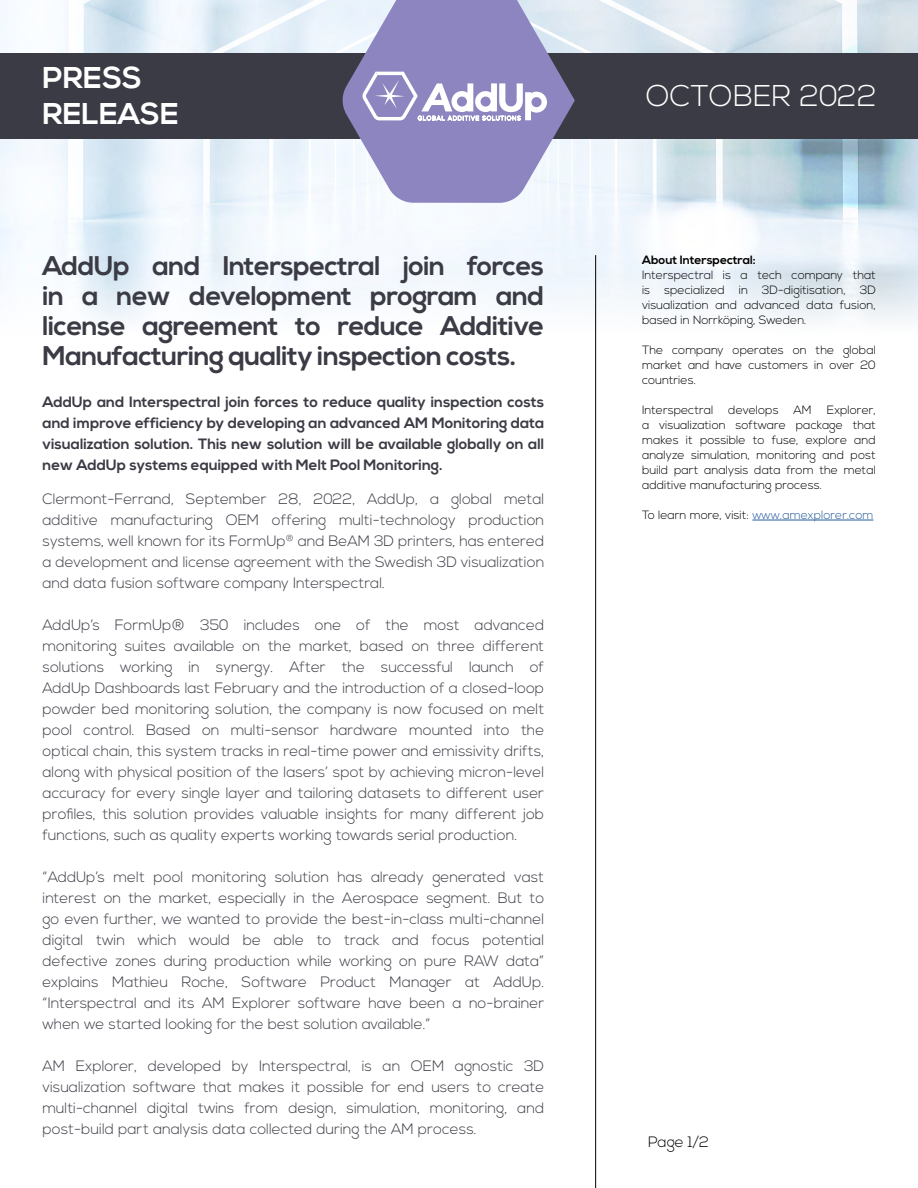
<style>
.page{position:relative;width:918px;height:1188px;background:#fff}
.page>*{position:absolute;margin:0;border:0;box-sizing:border-box;transform-origin:0 0}
.t1{font:700 30px/36px "Nexa";color:#fff}
.t2{font:300 30px "Nexa";color:#fff}
.t3{font:700 27px/30px "Nexa";letter-spacing:-.02em;color:#3b3b45;text-align:justify}
.t4{font:300 15px/21px "Nexa";color:#3b3b45;text-align:justify}
.t5{font:700 15px/21px "Nexa";color:#3b3b45;text-align:justify}
.t6{font:300 15px "Nexa";color:#000}
.t7{font:300 12px/15px "Nexa";color:#000;text-align:justify}
.t8{font:700 12px "Nexa";color:#000}
.s1{color:#275b9b}
</style>
<div class="page">
<img style="left:0;top:0;width:918px;height:333px">
<div style="left:0;top:54px;width:918px;height:85px;background:#3b3b45"></div>
<svg style="left:341px;top:0;width:234px;height:203px;fill:#8d85bf"></svg>
<hr style="left:595px;top:255px;width:1px;height:933px;background:#000">
<hr style="left:752px;top:520px;width:121px;height:1px;background:#275b9b">
<svg style="left:362px;top:72px;width:185px;height:49px;background:#b1abd3"></svg>
<h1 class="t1" style="left:43px;top:61px;width:138px">PRESS<br>RELEASE</h1>
<h1 class="t2" style="left:646px;top:78px;width:233px">OCTOBER 2022</h1>
<h2 class="t3" style="left:43px;top:252px;width:503px">AddUp and Interspectral join forces in a new development program and license agreement to reduce Additive Manufacturing quality inspection costs.</h2>
<p class="t8" style="left:642px;top:253px;width:115px">About Interspectral:</p>
<p class="t7" style="left:642px;top:268px;width:235px">Interspectral is a tech company that is specialized in 3D-digitisation, 3D visualization and advanced data fusion, based in Norrköping, Sweden.</p>
<p class="t7" style="left:642px;top:343px;width:235px">The company operates on the global market and have customers in over 20 countries.</p>
<p class="t7" style="left:642px;top:403px;width:235px">Interspectral develops AM Explorer, a visualization software package that makes it possible to fuse, explore and analyze simulation, monitoring and post build part analysis data from the metal additive manufacturing process.</p>
<p class="t7" style="left:642px;top:508px;width:233px">To learn more, visit: <span class="s1">www.amexplorer.com</span></p>
<p class="t5" style="left:43px;top:392px;width:503px">AddUp and Interspectral join forces to reduce quality inspection costs and improve efficiency by developing an advanced AM Monitoring data visualization solution. This new solution will be available globally on all new AddUp systems equipped with Melt Pool Monitoring.</p>
<p class="t4" style="left:43px;top:490px;width:503px">Clermont-Ferrand, September 28, 2022, AddUp, a global metal additive manufacturing OEM offering multi-technology production systems, well known for its FormUp<sup>®</sup> and BeAM 3D printers, has entered a development and license agreement with the Swedish 3D visualization and data fusion software company Interspectral.</p>
<p class="t4" style="left:43px;top:616px;width:503px">AddUp’s FormUp® 350 includes one of the most advanced monitoring suites available on the market, based on three different solutions working in synergy. After the successful launch of AddUp Dashboards last February and the introduction of a closed-loop powder bed monitoring solution, the company is now focused on melt pool control. Based on multi-sensor hardware mounted into the optical chain, this system tracks in real-time power and emissivity drifts, along with physical position of the lasers’ spot by achieving micron-level accuracy for every single layer and tailoring datasets to different user profiles, this solution provides valuable insights for many different job functions, such as quality experts working towards serial production.</p>
<p class="t4" style="left:43px;top:868px;width:503px">“AddUp’s melt pool monitoring solution has already generated vast interest on the market, especially in the Aerospace segment. But to go even further, we wanted to provide the best-in-class multi-channel digital twin which would be able to track and focus potential defective zones during production while working on pure RAW data” explains Mathieu Roche, Software Product Manager at AddUp. “Interspectral and its AM Explorer software have been a no-brainer when we started looking for the best solution available.”</p>
<p class="t4" style="left:43px;top:1057px;width:503px">AM Explorer, developed by Interspectral, is an OEM agnostic 3D visualization software that makes it possible for end users to create multi-channel digital twins from design, simulation, monitoring, and post-build part analysis data collected during the AM process.</p>
<p class="t6" style="left:648px;top:1133px;width:63px">Page 1/2</p>
</div>
